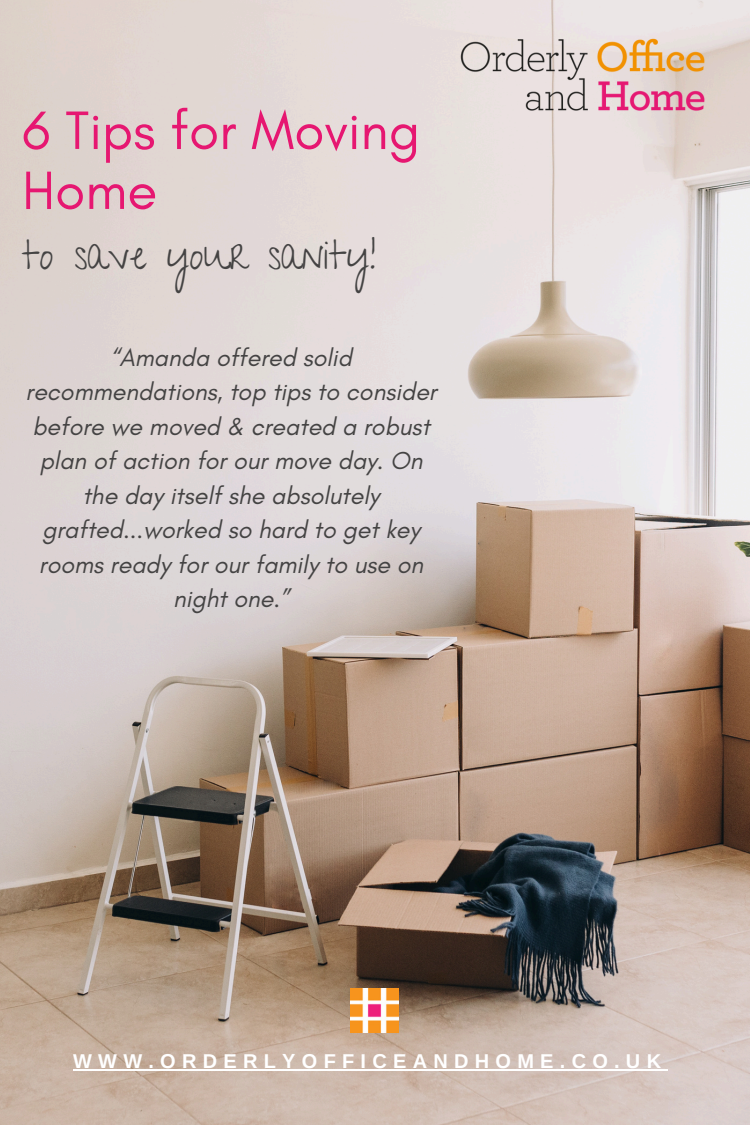
<style>
.page{position:relative;width:750px;height:1125px;background:#fff}
.page>*{position:absolute;margin:0;border:0;box-sizing:border-box;transform-origin:0 0}
.t1{font:55px/60px "Glacial Indifference";color:#e61771}
.t2{font:40px "Give You Glory";color:#444343}
.t3{font:italic 25px/34.5px "Glacial Indifference";color:#444343;text-align:center}
.t4{font:700 20px "Arimo";letter-spacing:.315em;color:#fff}
</style>
<div class="page">
<img style="left:0;top:0;width:750px;height:1125px">
<img style="left:450px;top:29px;width:269px;height:99px">
<hr style="left:73px;top:1070px;width:594px;height:1px;background:#fff">
<img style="left:351px;top:988px;width:48px;height:45px">
<h1 class="t1" style="left:22px;top:100px;width:400px">6 Tips for Moving<br>Home</h1>
<h2 class="t2" style="left:21px;top:232px;width:355px">to save your sanity!</h2>
<h3 class="t3" style="left:26px;top:340px;width:413px">“Amanda offered solid recommendations, top tips to consider before we moved &amp; created a robust plan of action for our move day. On the day itself she absolutely grafted...worked so hard to get key rooms ready for our family to use on night one.”</h3>
<p class="t4" style="left:73px;top:1050px;width:590px">WWW.ORDERLYOFFICEANDHOME.CO.UK</p>
</div>
